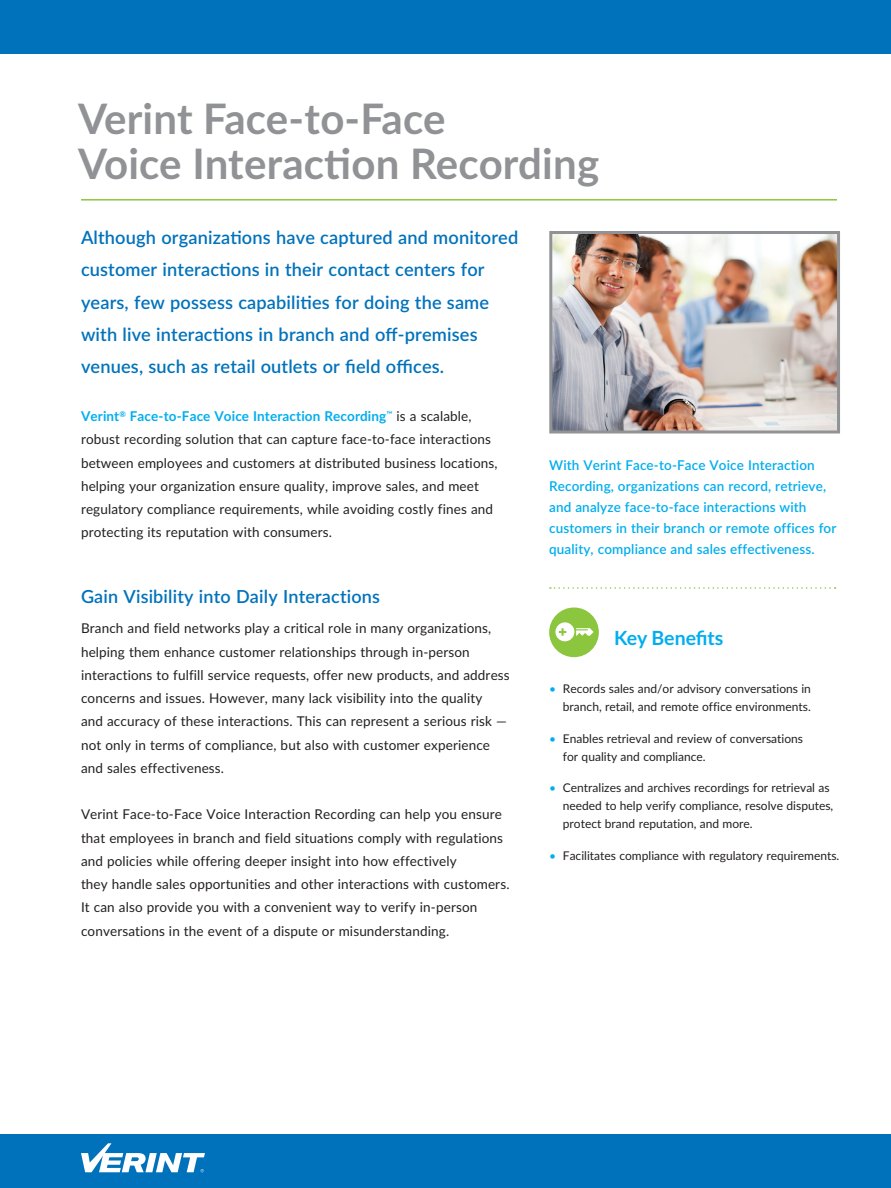
<style>
.page{position:relative;width:891px;height:1188px;background:#fff}
.page>*{position:absolute;margin:0;border:0;box-sizing:border-box;transform-origin:0 0}
.t1{font:700 42px/45px "Lato";letter-spacing:.005em;color:#919295}
.t2{font:700 19.5px "Lato";letter-spacing:-.005em;color:#00aeef}
.t3{font:600 18.15px/32.2px "Lato";letter-spacing:.01em;color:#0072bc}
.t4{font:600 18px "Lato";letter-spacing:.01em;color:#0072bc}
.t5{font:13.5px/23.2px "Lato";letter-spacing:.01em;color:#231f20}
.t6{font:600 13.5px/21px "Lato";letter-spacing:.01em;color:#00aeef}
.t7{font:12px/18px "Lato";color:#231f20}
.s1{font-weight:700;color:#00aeef}
.s2{color:#00aeef}
</style>
<div class="page">
<div style="left:0;top:0;width:891px;height:54px;background:#0072bc"></div>
<svg style="left:550px;top:587px;width:286px;height:2px"></svg>
<div style="left:0;top:1134px;width:891px;height:54px;background:#0072bc"></div>
<svg style="left:81px;top:1143px;width:124px;height:29px"></svg>
<div style="left:549px;top:607px;width:50px;height:50px;background:#8bc63e;border-radius:50%"></div>
<svg style="left:555px;top:622px;width:39px;height:19px"></svg>
<img style="left:553px;top:235px;width:283px;height:195px">
<div style="left:549px;top:231px;width:291px;height:203px;border:3px solid #919295"></div>
<hr style="left:81px;top:199px;width:756px;height:2px;background:#8bc63e">
<h1 class="t1" style="left:78px;top:94px;width:523px">Verint Face-to-Face<br>Voice Interaction Recording</h1>
<p class="t3" style="left:81px;top:221px;width:439px">Although organizations have captured and monitored customer interactions in their contact centers for years, few possess capabilities for doing the same with live interactions in branch and off-premises venues, such as retail outlets or field offices.</p>
<p class="t5" style="left:81px;top:404px;width:418px"><span class="s1">Verint</span><sup>®</sup> <span class="s1">Face-to-Face Voice Interaction Recording</span><sup>™</sup> is a scalable, robust recording solution that can capture face-to-face interactions between employees and customers at distributed business locations, helping your organization ensure quality, improve sales, and meet regulatory compliance requirements, while avoiding costly fines and protecting its reputation with consumers.</p>
<h3 class="t4" style="left:81px;top:584px;width:300px">Gain Visibility into Daily Interactions</h3>
<p class="t5" style="left:81px;top:616px;width:430px">Branch and field networks play a critical role in many organizations, helping them enhance customer relationships through in-person interactions to fulfill service requests, offer new products, and address concerns and issues. However, many lack visibility into the quality<br>and accuracy of these interactions. This can represent a serious risk — not only in terms of compliance, but also with customer experience and sales effectiveness.</p>
<p class="t5" style="left:81px;top:802px;width:430px">Verint Face-to-Face Voice Interaction Recording can help you ensure that employees in branch and field situations comply with regulations and policies while offering deeper insight into how effectively<br>they handle sales opportunities and other interactions with customers.<br>It can also provide you with a convenient way to verify in-person conversations in the event of a dispute or misunderstanding.</p>
<p class="t6" style="left:549px;top:454px;width:289px">With Verint Face-to-Face Voice Interaction Recording, organizations can record, retrieve, and analyze face-to-face interactions with customers in their branch or remote offices for quality, compliance and sales effectiveness.</p>
<h2 class="t2" style="left:614px;top:623px;width:111px">Key Benefits</h2>
<p class="t7" style="left:549px;top:679px;width:263px;text-align:right"><span class="s2">•</span> Records sales and/or advisory conversations in branch, retail, and remote office environments.</p>
<p class="t7" style="left:563px;top:729px;width:242px;text-indent:-14px"><span class="s2">•</span> Enables retrieval and review of conversations for quality and compliance.</p>
<p class="t7" style="left:563px;top:778px;width:272px;text-indent:-14px"><span class="s2">•</span> Centralizes and archives recordings for retrieval as needed to help verify compliance, resolve disputes, protect brand reputation, and more.</p>
<p class="t7" style="left:549px;top:846px;width:292px"><span class="s2">•</span> Facilitates compliance with regulatory requirements.</p>
</div>
